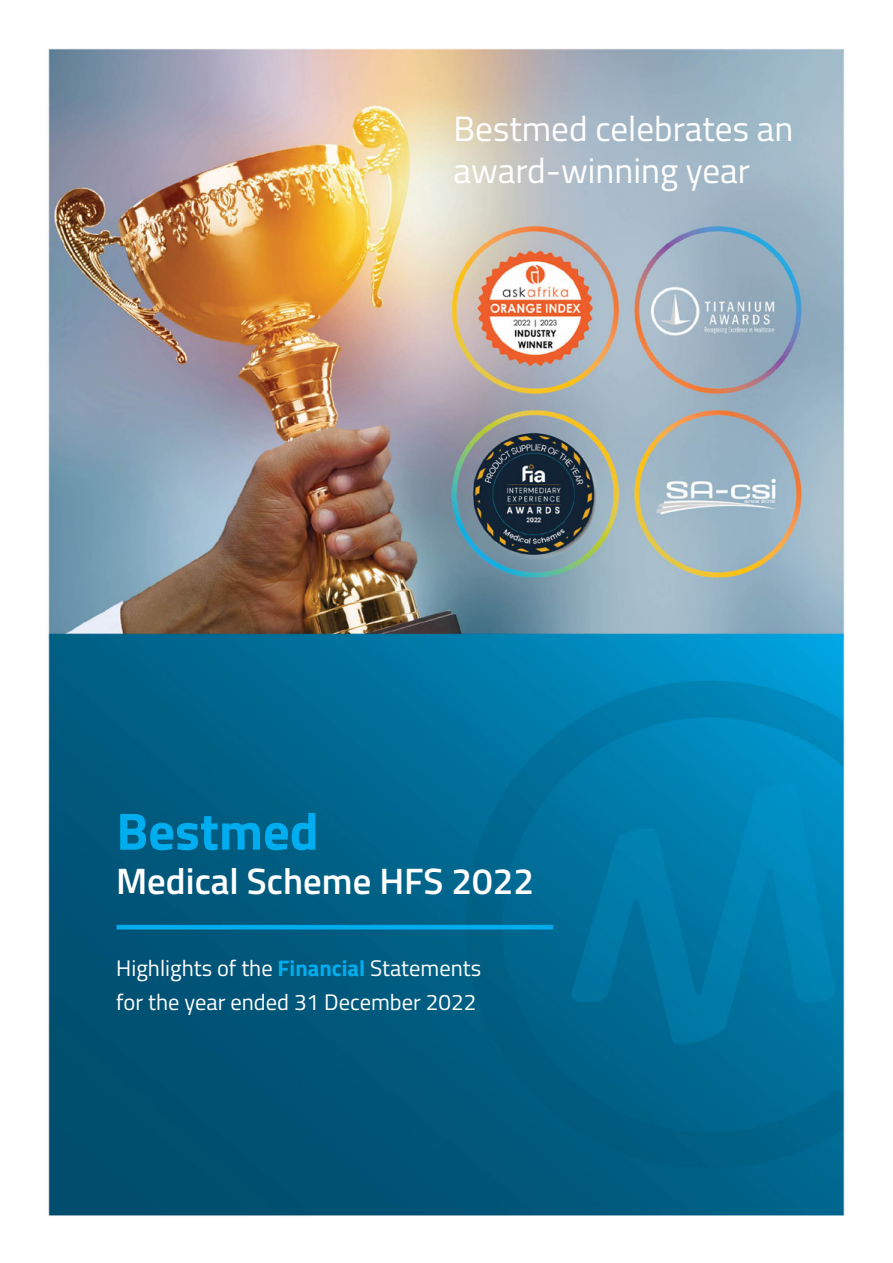
<style>
.page{position:relative;width:893px;height:1263px;background:#fff}
.page>*{position:absolute;margin:0;border:0;box-sizing:border-box;transform-origin:0 0}
.t1{font:700 52.5px "Titillium Web";color:#00aeef}
.t2{font:600 36.75px "Titillium Web";color:#fff}
.t3{font:35.25px/42.3px "Titillium Web";color:#fff}
.t4{font:22.5px/34px "Titillium Web";color:#fff}
.s1{font-weight:700;color:#00aeef}
</style>
<div class="page">
<img style="left:48px;top:47px;width:797px;height:1169px">
<h3 class="t3" style="left:454px;top:106px;width:341px">Bestmed celebrates an award-winning year</h3>
<h1 class="t1" style="left:116px;top:791px;width:204px">Bestmed</h1>
<h2 class="t2" style="left:116px;top:853px;width:419px">Medical Scheme HFS 2022</h2>
<p class="t4" style="left:116px;top:950px;width:366px">Highlights of the <span class="s1">Financial</span> Statements for the year ended 31 December 2022</p>
</div>
